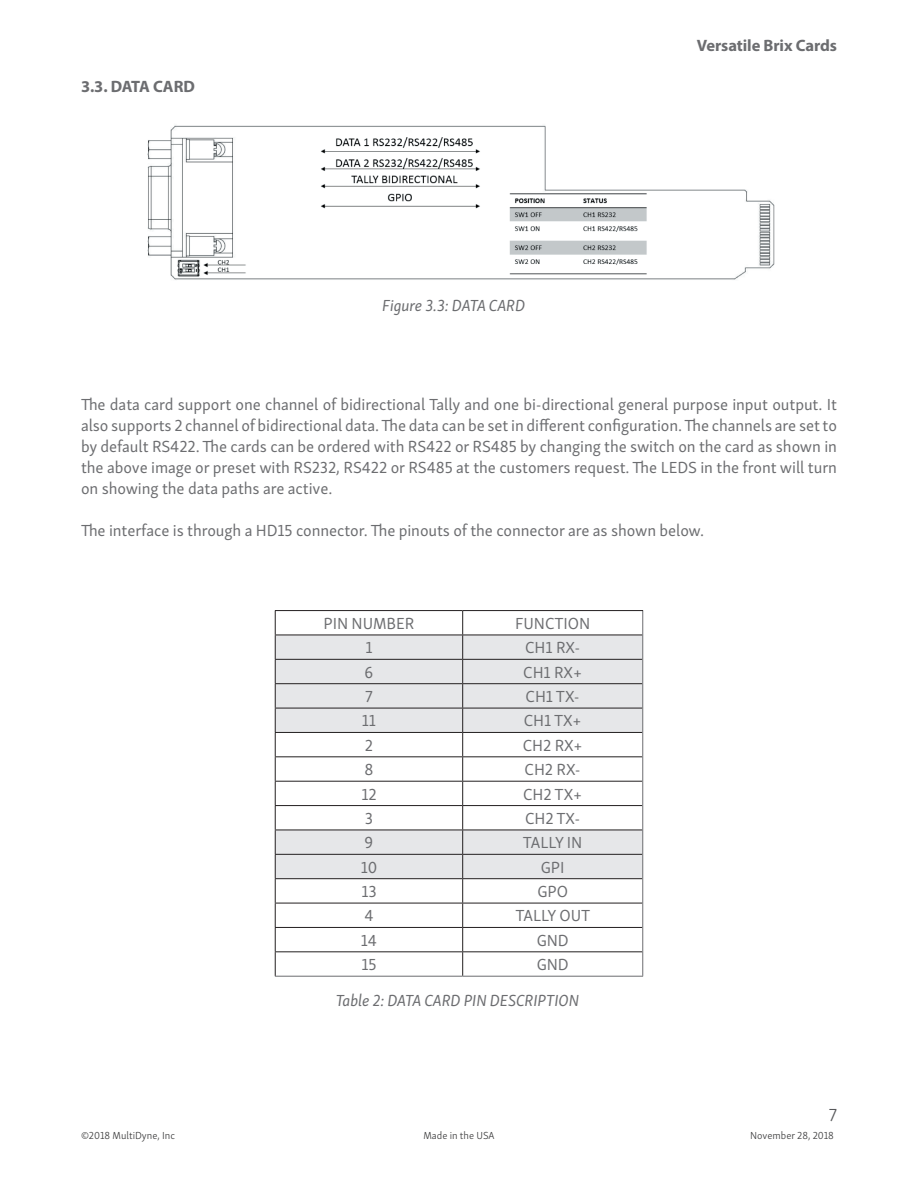
<style>
.page{position:relative;width:918px;height:1188px;background:#fff}
.page>*{position:absolute;margin:0;border:0;box-sizing:border-box;transform-origin:0 0}
.t1{font:300 18px "Skolar Sans Latn";color:#57585a}
.body_Text{font:16.5px/21px "Skolar Sans Latn";letter-spacing:-.005em;color:#6c6d70;text-align:justify}
.body_Text_copy{font:16.5px "Skolar Sans Latn";letter-spacing:-.005em;color:#6c6d70}
.body_Text-2{font:italic 16.5px "Skolar Sans Latn";letter-spacing:-.005em;color:#6c6d70}
.body_Text-3{font:700 16.5px "Myriad Pro";letter-spacing:-.005em;color:#6c6d70}
.t2{font:300 10.5px "Skolar Sans Latn";color:#3e3e3f}
</style>
<div class="page">
<img style="left:147px;top:125px;width:628px;height:155px">
<svg style="left:276px;top:636px;width:366px;height:242px;fill:#e6e7e9"></svg>
<hr style="left:275px;top:635px;width:188px;height:1px;background:#231f20">
<hr style="left:463px;top:635px;width:179px;height:1px;background:#231f20">
<hr style="left:275px;top:659px;width:188px;height:1px;background:#231f20">
<hr style="left:463px;top:659px;width:179px;height:1px;background:#231f20">
<hr style="left:275px;top:683px;width:188px;height:1px;background:#231f20">
<hr style="left:463px;top:683px;width:179px;height:1px;background:#231f20">
<hr style="left:275px;top:708px;width:188px;height:1px;background:#231f20">
<hr style="left:463px;top:708px;width:179px;height:1px;background:#231f20">
<hr style="left:275px;top:732px;width:188px;height:1px;background:#231f20">
<hr style="left:463px;top:732px;width:179px;height:1px;background:#231f20">
<hr style="left:275px;top:756px;width:188px;height:1px;background:#231f20">
<hr style="left:463px;top:756px;width:179px;height:1px;background:#231f20">
<hr style="left:275px;top:781px;width:188px;height:1px;background:#231f20">
<hr style="left:463px;top:781px;width:179px;height:1px;background:#231f20">
<hr style="left:275px;top:805px;width:188px;height:1px;background:#231f20">
<hr style="left:463px;top:805px;width:179px;height:1px;background:#231f20">
<hr style="left:275px;top:830px;width:188px;height:1px;background:#231f20">
<hr style="left:463px;top:830px;width:179px;height:1px;background:#231f20">
<hr style="left:275px;top:854px;width:188px;height:1px;background:#231f20">
<hr style="left:463px;top:854px;width:179px;height:1px;background:#231f20">
<hr style="left:275px;top:878px;width:188px;height:1px;background:#231f20">
<hr style="left:463px;top:878px;width:179px;height:1px;background:#231f20">
<hr style="left:275px;top:903px;width:188px;height:1px;background:#231f20">
<hr style="left:463px;top:903px;width:179px;height:1px;background:#231f20">
<hr style="left:275px;top:927px;width:188px;height:1px;background:#231f20">
<hr style="left:463px;top:927px;width:179px;height:1px;background:#231f20">
<hr style="left:275px;top:951px;width:188px;height:1px;background:#231f20">
<hr style="left:463px;top:951px;width:179px;height:1px;background:#231f20">
<svg style="left:462px;top:611px;width:1px;height:365px"></svg>
<svg style="left:642px;top:611px;width:1px;height:365px"></svg>
<hr style="left:275px;top:976px;width:188px;height:1px;background:#6c6d70">
<hr style="left:463px;top:976px;width:180px;height:1px;background:#6c6d70">
<hr style="left:275px;top:610px;width:188px;height:1px;background:#231f20">
<hr style="left:463px;top:610px;width:180px;height:1px;background:#231f20">
<svg style="left:275px;top:611px;width:1px;height:365px"></svg>
<p class="body_Text-3" style="left:81px;top:75px;width:115px">3.3. DATA CARD</p>
<p class="body_Text-2" style="left:382px;top:293px;width:144px">Figure 3.3: DATA CARD</p>
<p class="body_Text-3" style="left:697px;top:35px;width:142px">Versatile Brix Cards</p>
<p class="body_Text" style="left:81px;top:392px;width:758px">The data card support one channel of bidirectional Tally and one bi-directional general purpose input output. It also supports 2 channel of bidirectional data. The data can be set in different configuration. The channels are set to by default RS422. The cards can be ordered with RS422 or RS485 by changing the switch on the card as shown in the above image or preset with RS232, RS422 or RS485 at the customers request. The LEDS in the front will turn on showing the data paths are active.</p>
<p class="body_Text" style="left:81px;top:518px;width:625px">The interface is through a HD15 connector. The pinouts of the connector are as shown below.</p>
<p class="body_Text_copy" style="left:324px;top:611px;width:92px">PIN NUMBER</p>
<p class="body_Text_copy" style="left:515px;top:611px;width:77px">FUNCTION</p>
<p class="body_Text_copy" style="left:365px;top:635px;width:9px">1</p>
<p class="body_Text_copy" style="left:525px;top:635px;width:57px">CH1 RX-</p>
<p class="body_Text_copy" style="left:365px;top:660px;width:10px">6</p>
<p class="body_Text_copy" style="left:523px;top:660px;width:60px">CH1 RX+</p>
<p class="body_Text_copy" style="left:365px;top:684px;width:9px">7</p>
<p class="body_Text_copy" style="left:526px;top:684px;width:56px">CH1 TX-</p>
<p class="body_Text_copy" style="left:362px;top:708px;width:16px">11</p>
<p class="body_Text_copy" style="left:524px;top:708px;width:60px">CH1 TX+</p>
<p class="body_Text_copy" style="left:365px;top:733px;width:10px">2</p>
<p class="body_Text_copy" style="left:523px;top:733px;width:61px">CH2 RX+</p>
<p class="body_Text_copy" style="left:364px;top:757px;width:11px">8</p>
<p class="body_Text_copy" style="left:525px;top:757px;width:58px">CH2 RX-</p>
<p class="body_Text_copy" style="left:361px;top:781px;width:17px">12</p>
<p class="body_Text_copy" style="left:523px;top:781px;width:61px">CH2 TX+</p>
<p class="body_Text_copy" style="left:365px;top:806px;width:10px">3</p>
<p class="body_Text_copy" style="left:525px;top:806px;width:57px">CH2 TX-</p>
<p class="body_Text_copy" style="left:365px;top:830px;width:10px">9</p>
<p class="body_Text_copy" style="left:523px;top:830px;width:61px">TALLY IN</p>
<p class="body_Text_copy" style="left:361px;top:855px;width:18px">10</p>
<p class="body_Text_copy" style="left:541px;top:855px;width:25px">GPI</p>
<p class="body_Text_copy" style="left:361px;top:879px;width:17px">13</p>
<p class="body_Text_copy" style="left:537px;top:879px;width:32px">GPO</p>
<p class="body_Text_copy" style="left:364px;top:903px;width:11px">4</p>
<p class="body_Text_copy" style="left:516px;top:903px;width:76px">TALLY OUT</p>
<p class="body_Text_copy" style="left:361px;top:928px;width:18px">14</p>
<p class="body_Text_copy" style="left:537px;top:928px;width:34px">GND</p>
<p class="body_Text_copy" style="left:361px;top:952px;width:17px">15</p>
<p class="body_Text_copy" style="left:537px;top:952px;width:34px">GND</p>
<p class="body_Text-2" style="left:336px;top:988px;width:245px">Table 2: DATA CARD PIN DESCRIPTION</p>
<p class="t1" style="left:829px;top:1101px;width:10px">7</p>
<p class="t2" style="left:81px;top:1128px;width:96px">©2018 MultiDyne, Inc</p>
<p class="t2" style="left:423px;top:1128px;width:73px">Made in the USA</p>
<p class="t2" style="left:750px;top:1128px;width:85px">November 28, 2018</p>
</div>
